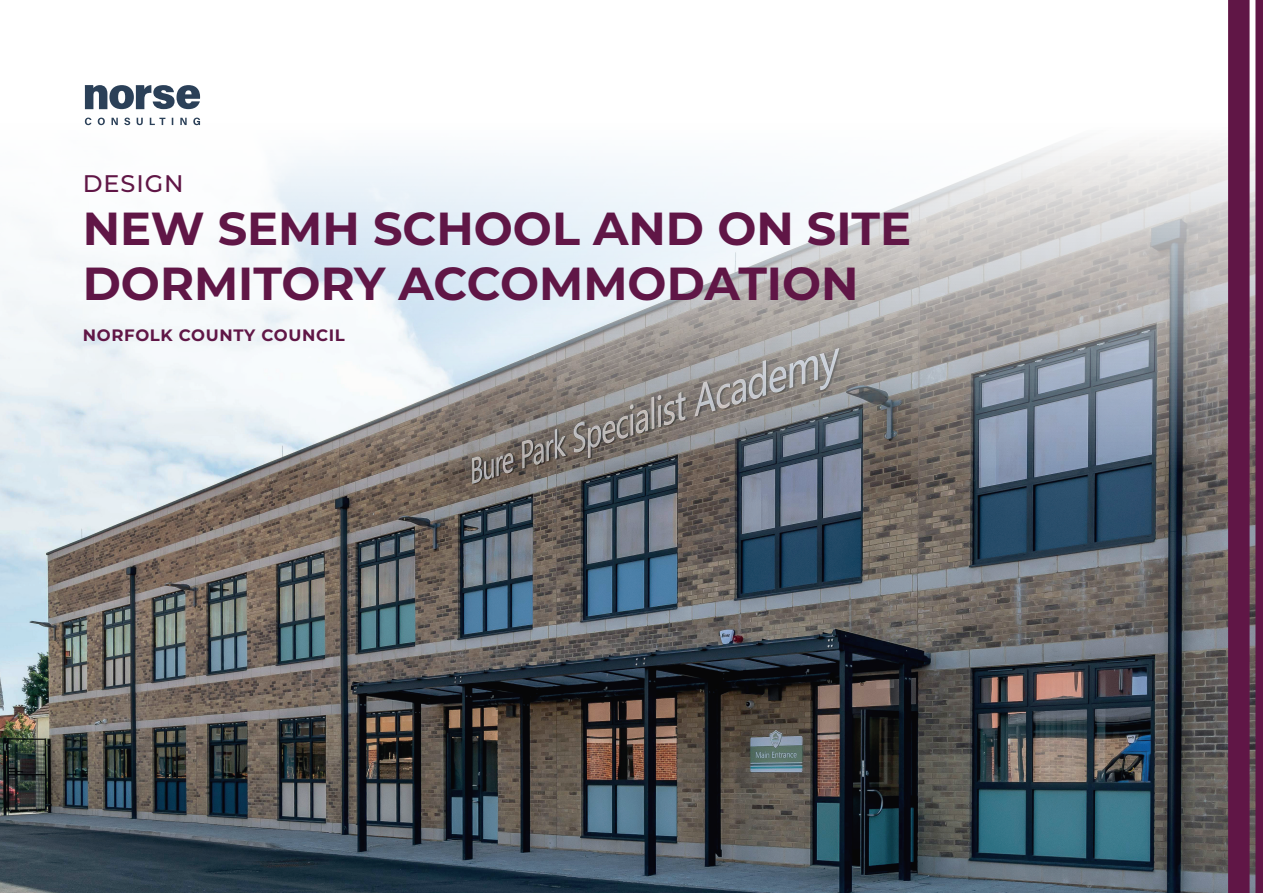
<style>
.page{position:relative;width:1263px;height:893px;background:#fff}
.page>*{position:absolute;margin:0;border:0;box-sizing:border-box;transform-origin:0 0}
.t1{font:700 46.35px/55.5px "Montserrat";color:#601646}
.t2{font:500 24px "Montserrat";letter-spacing:.04em;color:#601646}
.t3{font:700 16.5px "Montserrat";letter-spacing:.04em;color:#601646}
</style>
<div class="page">
<img style="left:0;top:74px;width:1255px;height:819px">
<div style="left:1228px;top:0;width:21px;height:893px;background:#601646"></div>
<div style="left:1255px;top:0;width:8px;height:893px;background:#601646"></div>
<svg style="left:85px;top:85px;width:115px;height:24px"></svg>
<svg style="left:85px;top:118px;width:115px;height:7px"></svg>
<p class="t2" style="left:83px;top:167px;width:103px">DESIGN</p>
<p class="t1" style="left:83px;top:198px;width:830px">NEW SEMH SCHOOL AND ON SITE<br>DORMITORY ACCOMMODATION</p>
<p class="t3" style="left:83px;top:323px;width:263px">NORFOLK COUNTY COUNCIL</p>
</div>
